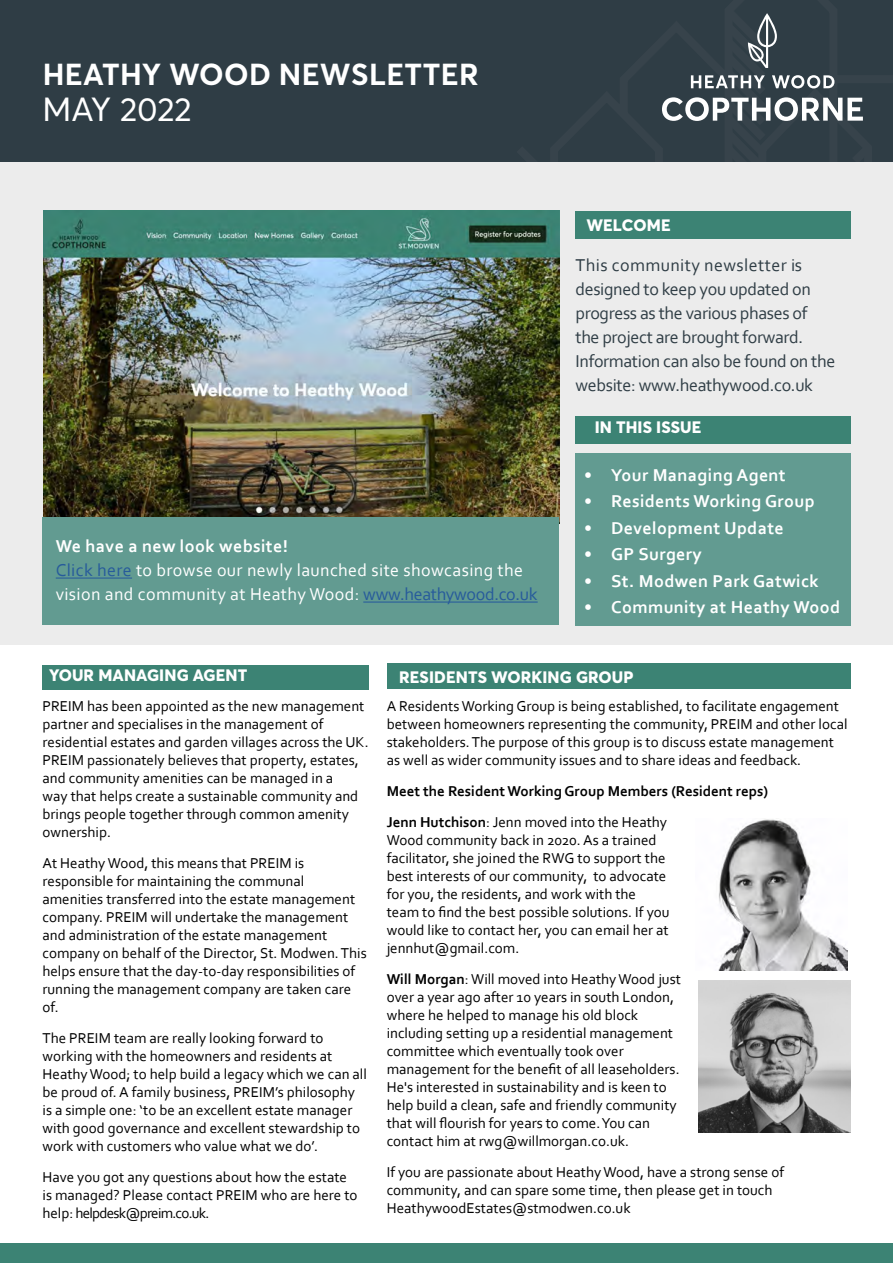
<style>
.page{position:relative;width:893px;height:1263px;background:#fff}
.page>*{position:absolute;margin:0;border:0;box-sizing:border-box;transform-origin:0 0}
.t1{font:33px "Averta Std";color:#fff}
.t2{font:700 30px "Averta Std";letter-spacing:.01em;color:#fff}
.t3{font:18px/24px "Corbel";letter-spacing:-.02em;color:#2f3d45}
.t4{font:18px/24px "Corbel";letter-spacing:.02em;color:#fff}
.t5{font:700 18px "Corbel";letter-spacing:.02em;color:#fff}
.t6{font:800 16.35px "Averta Std";letter-spacing:.01em;color:#fff}
.t7{font:15px/18px "Corbel";color:#000}
.t8{font:700 15px/30.8px "Corbel";color:#000}
.s1{font-weight:700}
.s2{color:#275b9b}
.s3{font-weight:400}
</style>
<div class="page">
<div style="left:0;top:0;width:893px;height:174px;background:#2f3d45"></div>
<div style="left:0;top:162px;width:893px;height:482px;background:#ececec"></div>
<div style="left:0;top:1243px;width:893px;height:20px;background:#3c8374"></div>
<div style="left:43px;top:665px;width:326px;height:25px;background:#3c8374"></div>
<svg style="left:691px;top:75px;width:74px;height:13px"></svg>
<svg style="left:772px;top:75px;width:62px;height:13px"></svg>
<svg style="left:662px;top:97px;width:201px;height:24px"></svg>
<svg style="left:748px;top:13px;width:29px;height:55px"></svg>
<div style="left:575px;top:211px;width:275px;height:28px;background:#3c8374"></div>
<div style="left:575px;top:416px;width:275px;height:27px;background:#3c8374"></div>
<img style="left:43px;top:211px;width:516px;height:306px">
<div style="left:575px;top:453px;width:275px;height:172px;background:#629b91"></div>
<div style="left:43px;top:517px;width:516px;height:108px;background:#629b91"></div>
<hr style="left:56px;top:577px;width:76px;height:2px;background:#275b9b">
<hr style="left:363px;top:601px;width:175px;height:2px;background:#275b9b">
<div style="left:387px;top:663px;width:463px;height:26px;background:#3c8374"></div>
<img style="left:718px;top:819px;width:129px;height:152px">
<img style="left:698px;top:980px;width:152px;height:152px">
<h2 class="t2" style="left:43px;top:53px;width:437px">HEATHY WOOD NEWSLETTER</h2>
<h1 class="t1" style="left:43px;top:87px;width:151px">MAY 2022</h1>
<p class="t4" style="left:56px;top:534px;width:483px"><span class="s1">We have a new look website!<br></span><span class="s2">Click here</span> to browse our newly launched site showcasing the vision and community at Heathy Wood: <span class="s2">www.heathywood.co.uk</span></p>
<p class="t6" style="left:586px;top:214px;width:86px">WELCOME</p>
<p class="t3" style="left:575px;top:252px;width:261px">This community newsletter is designed to keep you updated on progress as the various phases of the project are brought forward.<br>Information can also be found on the website: www.heathywood.co.uk</p>
<p class="t6" style="left:595px;top:416px;width:108px">IN THIS ISSUE</p>
<p class="t5" style="left:584px;top:463px;width:203px">• Your Managing Agent</p>
<p class="t5" style="left:584px;top:490px;width:232px">• Residents Working Group</p>
<p class="t5" style="left:584px;top:516px;width:201px">• Development Update</p>
<p class="t5" style="left:584px;top:543px;width:119px">• GP Surgery</p>
<p class="t5" style="left:584px;top:569px;width:236px">• St. Modwen Park Gatwick</p>
<p class="t5" style="left:584px;top:596px;width:257px">• Community at Heathy Wood</p>
<p class="t6" style="left:49px;top:664px;width:200px">YOUR MANAGING AGENT</p>
<p class="t7" style="left:43px;top:697px;width:328px">PREIM has been appointed as the new management partner and specialises in the management of residential estates and garden villages across the UK.<br>PREIM passionately believes that property, estates, and community amenities can be managed in a<br>way that helps create a sustainable community and brings people together through common amenity ownership.</p>
<p class="t7" style="left:43px;top:854px;width:326px">At Heathy Wood, this means that PREIM is responsible for maintaining the communal amenities transferred into the estate management company. PREIM will undertake the management and administration of the estate management company on behalf of the Director, St. Modwen. This helps ensure that the day-to-day responsibilities of running the management company are taken care of.</p>
<p class="t7" style="left:43px;top:1029px;width:326px">The PREIM team are really looking forward to working with the homeowners and residents at Heathy Wood; to help build a legacy which we can all be proud of. A family business, PREIM’s philosophy is a simple one: ‘to be an excellent estate manager with good governance and excellent stewardship to work with customers who value what we do’.</p>
<p class="t7" style="left:43px;top:1167px;width:316px">Have you got any questions about how the estate is managed? Please contact PREIM who are here to help: helpdesk@preim.co.uk.</p>
<p class="t6" style="left:399px;top:665px;width:236px">RESIDENTS WORKING GROUP</p>
<p class="t7" style="left:387px;top:697px;width:462px">A Residents Working Group is being established, to facilitate engagement between homeowners representing the community, PREIM and other local stakeholders. The purpose of this group is to discuss estate management as well as wider community issues and to share ideas and feedback.</p>
<p class="t8" style="left:387px;top:775px;width:383px">Meet the Resident Working Group Members (Resident reps)<br>Jenn Hutchison<span class="s3">: Jenn moved into the Heathy</span></p>
<p class="t7" style="left:387px;top:831px;width:284px">Wood community back in 2020. As a trained facilitator, she joined the RWG to support the best interests of our community, to advocate for you, the residents, and work with the team to find the best possible solutions. If you would like to contact her, you can email her at jennhut@gmail.com.</p>
<p class="t7" style="left:387px;top:969px;width:296px"><span class="s1">Will Morgan</span>: Will moved into Heathy Wood just over a year ago after 10 years in south London, where he helped to manage his old block including setting up a residential management committee which eventually took over management for the benefit of all leaseholders.<br>He's interested in sustainability and is keen to help build a clean, safe and friendly community that will flourish for years to come. You can contact him at rwg@willmorgan.co.uk.</p>
<p class="t7" style="left:387px;top:1162px;width:399px">If you are passionate about Heathy Wood, have a strong sense of community, and can spare some time, then please get in touch<br>HeathywoodEstates@stmodwen.co.uk</p>
</div>
